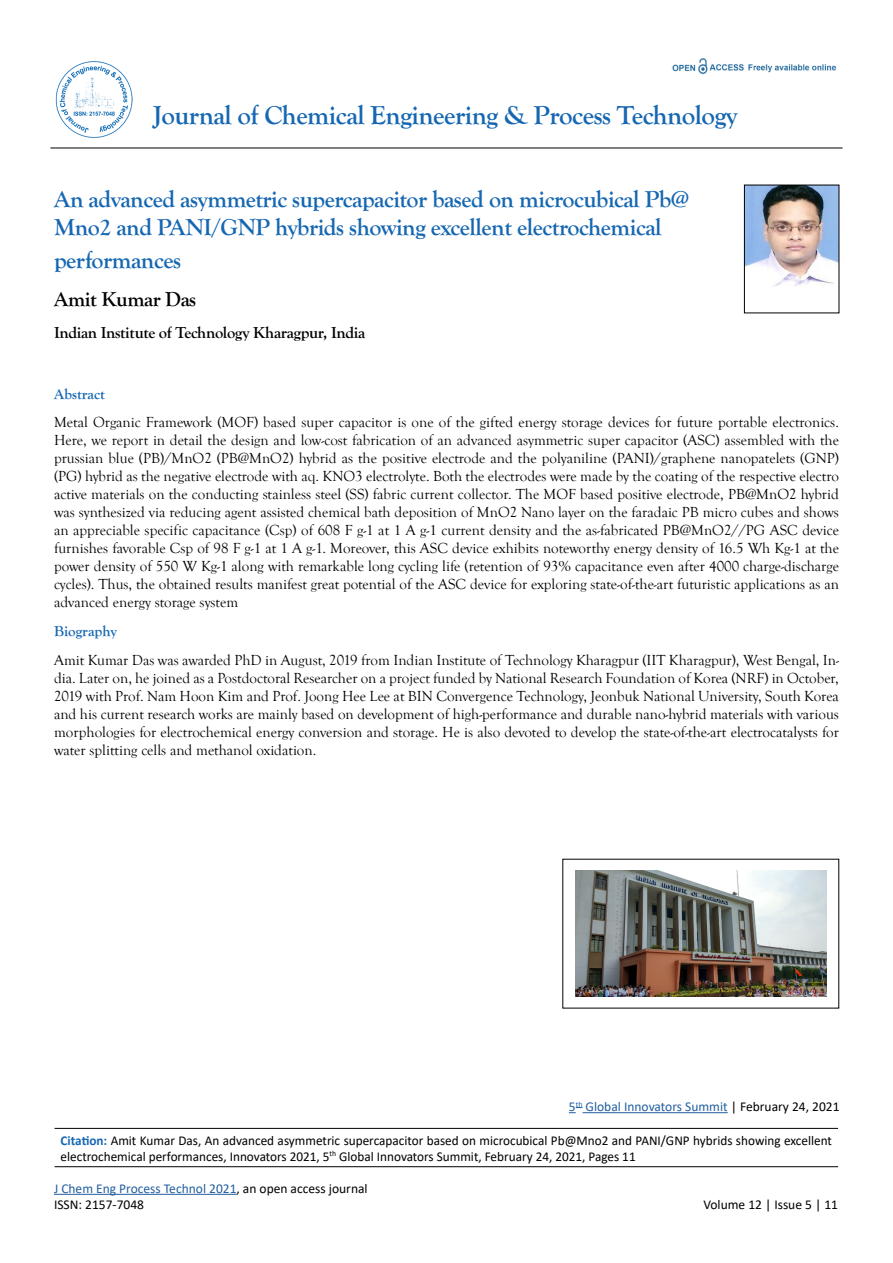
<style>
.page{position:relative;width:893px;height:1263px;background:#fff}
.page>*{position:absolute;margin:0;border:0;box-sizing:border-box;transform-origin:0 0}
.t1{font:700 27px "Goudy Old Style T";letter-spacing:-.02em;color:#1667b2}
.t2{font:700 24px/28.8px "Goudy Old Style T";letter-spacing:-.02em;color:#1667b2}
.t3{font:700 21px "Goudy Old Style T";letter-spacing:-.02em;color:#000}
.t4{font:700 16.5px "Goudy Old Sty";letter-spacing:-.02em;color:#000}
.t5{font:15px/18px "Goudy Old Style T";color:#000;text-align:justify}
.t6{font:700 15px "Goudy Old Style T";color:#1667b2}
.t7{font:13.5px/16.2px "Calibri";color:#000}
.t8{font:13.5px "Calibri";color:#215e9e}
.s1{color:#000}
.s2{font-weight:700;color:#1667b2}
.s3{color:#215e9e}
</style>
<div class="page">
<hr style="left:55px;top:1128px;width:783px;height:1px;background:#000">
<hr style="left:55px;top:1166px;width:783px;height:1px;background:#000">
<hr style="left:50px;top:148px;width:793px;height:1px;background:#000">
<img style="left:671px;top:58px;width:166px;height:17px">
<img style="left:575px;top:870px;width:251px;height:127px">
<svg style="left:569px;top:1107px;width:13px;height:6px"></svg>
<hr style="left:582px;top:1112px;width:146px;height:1px;background:#215e9e">
<img style="left:56px;top:61px;width:77px;height:77px">
<img style="left:746px;top:187px;width:91px;height:100px">
<div style="left:744px;top:185px;width:95px;height:128px;border:1px solid #000"></div>
<hr style="left:54px;top:1194px;width:183px;height:1px;background:#215e9e">
<h1 class="t1" style="left:153px;top:100px;width:586px">Journal of Chemical Engineering &amp; Process Technology</h1>
<h2 class="t2" style="left:54px;top:185px;width:637px">An advanced asymmetric supercapacitor based on microcubical Pb@<br>Mno2 and PANI/GNP hybrids showing excellent electrochemical</h2>
<h2 class="t2" style="left:54px;top:246px;width:129px">performances</h2>
<h3 class="t3" style="left:54px;top:287px;width:144px">Amit Kumar Das</h3>
<p class="t4" style="left:54px;top:324px;width:313px">Indian Institute of Technology Kharagpur, India</p>
<p class="t6" style="left:54px;top:385px;width:52px">Abstract</p>
<p class="t5" style="left:54px;top:414px;width:786px">Metal Organic Framework (MOF) based super capacitor is one of the gifted energy storage devices for future portable electronics.<br>Here, we report in detail the design and low-cost fabrication of an advanced asymmetric super capacitor (ASC) assembled with the prussian blue (PB)/MnO2 (PB@MnO2) hybrid as the positive electrode and the polyaniline (PANI)/graphene nanopatelets (GNP) (PG) hybrid as the negative electrode with aq. KNO3 electrolyte. Both the electrodes were made by the coating of the respective electro active materials on the conducting stainless steel (SS) fabric current collector. The MOF based positive electrode, PB@MnO2 hybrid was synthesized via reducing agent assisted chemical bath deposition of MnO2 Nano layer on the faradaic PB micro cubes and shows an appreciable specific capacitance (Csp) of 608 F g-1 at 1 A g-1 current density and the as-fabricated PB@MnO2//PG ASC device furnishes favorable Csp of 98 F g-1 at 1 A g-1. Moreover, this ASC device exhibits noteworthy energy density of 16.5 Wh Kg-1 at the power density of 550 W Kg-1 along with remarkable long cycling life (retention of 93% capacitance even after 4000 charge-discharge cycles). Thus, the obtained results manifest great potential of the ASC device for exploring state-of-the-art futuristic applications as an advanced energy storage system</p>
<p class="t6" style="left:54px;top:623px;width:64px">Biography</p>
<p class="t5" style="left:54px;top:651px;width:786px">Amit Kumar Das was awarded PhD in August, 2019 from Indian Institute of Technology Kharagpur (IIT Kharagpur), West Bengal, In&shy;dia. Later on, he joined as a Postdoctoral Researcher on a project funded by National Research Foundation of Korea (NRF) in October, 2019 with Prof. Nam Hoon Kim and Prof. Joong Hee Lee at BIN Convergence Technology, Jeonbuk National University, South Korea and his current research works are mainly based on development of high-performance and durable nano-hybrid materials with various morphologies for electrochemical energy conversion and storage. He is also devoted to develop the state-of-the-art electrocatalysts for water splitting cells and methanol oxidation.</p>
<p class="t8" style="left:569px;top:1097px;width:272px">5<sup>th</sup> Global Innovators Summit <span class="s1">| February 24, 2021</span></p>
<p class="t7" style="left:61px;top:1131px;width:773px"><span class="s2">Citation:</span> Amit Kumar Das, An advanced asymmetric supercapacitor based on microcubical Pb@Mno2 and PANI/GNP hybrids showing excellent electrochemical performances, Innovators 2021, 5<sup>th</sup> Global Innovators Summit, February 24, 2021, Pages 11</p>
<p class="t7" style="left:703px;top:1196px;width:136px">Volume 12 | Issue 5 | 11</p>
<p class="t7" style="left:54px;top:1180px;width:315px"><span class="s3">J Chem Eng Process Technol 2021</span>, an open access journal<br>ISSN: 2157-7048</p>
</div>
